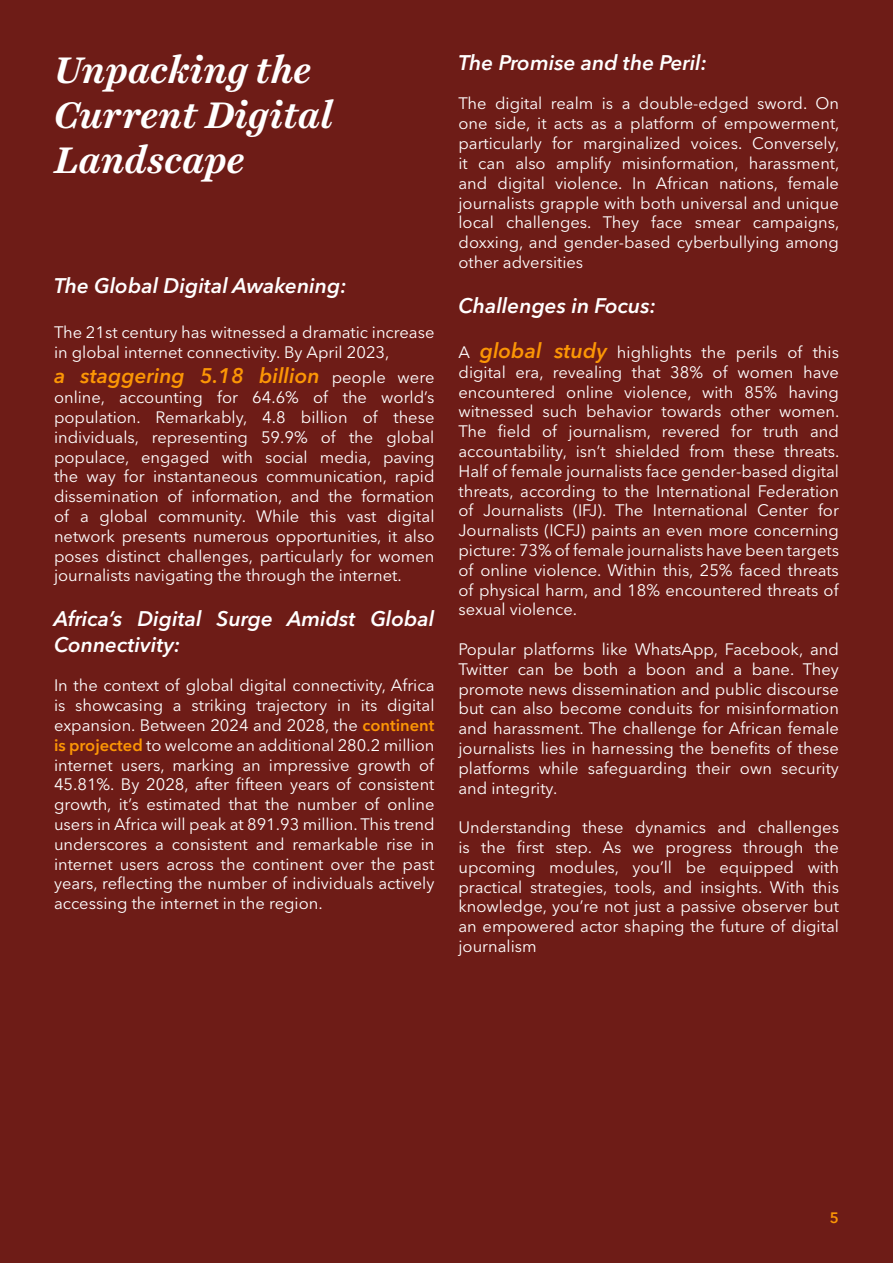
<style>
.page{position:relative;width:893px;height:1263px;background:#6e1c17}
.page>*{position:absolute;margin:0;border:0;box-sizing:border-box;transform-origin:0 0}
.t1{font:italic 700 37.5px/45px "Harriet Text";color:#fff}
.t2{font:italic 600 21px/25.2px "Avenir Next LT Pro";color:#fff}
.t3{font:italic 600 21px "Avenir Next LT Pro";color:#fc9605}
.t4{font:16.5px/19.8px "Avenir Next LT Pro";color:#fff;text-align:justify}
.t5{font:600 15px "Avenir Next LT Pro";color:#fc9605}
.s1{font-weight:400;font-style:normal;font-size:16.5px;color:#fff}
.s2{font-weight:600;color:#fc9605}
.s3{font-weight:600;font-style:italic;font-size:21px;color:#fc9605}
</style>
<div class="page">
<h1 class="t1" style="left:54px;top:47px;width:281px">Unpacking the<br>Current Digital<br>Landscape</h1>
<p class="t2" style="left:54px;top:273px;width:294px">The Global Digital Awakening:</p>
<p class="t4" style="left:54px;top:323px;width:382px">The 21st century has witnessed a dramatic increase in global internet connectivity. By April 2023,</p>
<p class="t3" style="left:54px;top:363px;width:382px">a staggering 5.18 billion <span class="s1">people were</span></p>
<p class="t4" style="left:54px;top:388px;width:382px">online, accounting for 64.6% of the world’s population. Remarkably, 4.8 billion of these individuals, representing 59.9% of the global populace, engaged with social media, paving the way for instantaneous communication, rapid dissemination of information, and the formation of a global community. While this vast digital network presents numerous opportunities, it also poses distinct challenges, particularly for women journalists navigating the through the internet.</p>
<p class="t2" style="left:54px;top:606px;width:382px">Africa’s Digital Surge Amidst Global<br>Connectivity:</p>
<p class="t4" style="left:54px;top:676px;width:382px">In the context of global digital connectivity, Africa is showcasing a striking trajectory in its digital expansion. Between 2024 and 2028, the <span class="s2">continent is projected</span> to welcome an additional 280.2 million internet users, marking an impressive growth of 45.81%. By 2028, after fifteen years of consistent growth, it’s estimated that the number of online users in Africa will peak at 891.93 million. This trend underscores a consistent and remarkable rise in internet users across the continent over the past years, reflecting the number of individuals actively accessing the internet in the region.</p>
<p class="t2" style="left:458px;top:50px;width:250px">The Promise and the Peril:</p>
<p class="t4" style="left:458px;top:94px;width:382px">The digital realm is a double-edged sword. On one side, it acts as a platform of empowerment, particularly for marginalized voices. Conversely, it can also amplify misinformation, harassment, and digital violence. In African nations, female journalists grapple with both universal and unique local challenges. They face smear campaigns, doxxing, and gender-based cyberbullying among other adversities</p>
<p class="t2" style="left:458px;top:293px;width:199px">Challenges in Focus:</p>
<p class="t4" style="left:458px;top:342px;width:382px">A <span class="s3">global study</span> highlights the perils of this digital era, revealing that 38% of women have encountered online violence, with 85% having witnessed such behavior towards other women.<br>The field of journalism, revered for truth and accountability, isn’t shielded from these threats.<br>Half of female journalists face gender-based digital threats, according to the International Federation of Journalists (IFJ). The International Center for Journalists (ICFJ) paints an even more concerning picture: 73% of female journalists have been targets of online violence. Within this, 25% faced threats of physical harm, and 18% encountered threats of sexual violence.</p>
<p class="t4" style="left:458px;top:639px;width:382px">Popular platforms like WhatsApp, Facebook, and Twitter can be both a boon and a bane. They promote news dissemination and public discourse but can also become conduits for misinformation and harassment. The challenge for African female journalists lies in harnessing the benefits of these platforms while safeguarding their own security and integrity.</p>
<p class="t4" style="left:458px;top:817px;width:382px">Understanding these dynamics and challenges is the first step. As we progress through the upcoming modules, you’ll be equipped with practical strategies, tools, and insights. With this knowledge, you’re not just a passive observer but an empowered actor shaping the future of digital journalism</p>
<p class="t5" style="left:830px;top:1209px;width:11px">5</p>
</div>
